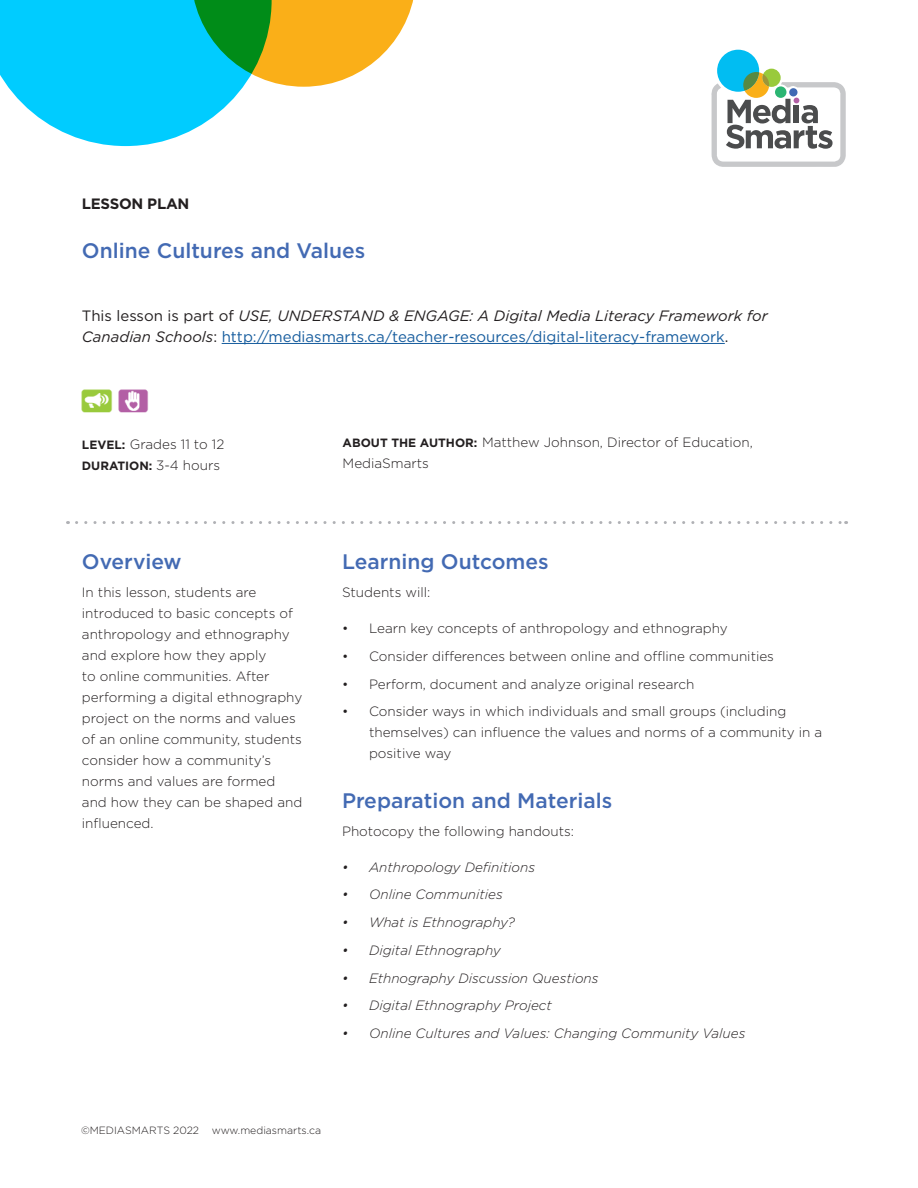
<style>
.page{position:relative;width:918px;height:1188px;background:#fff}
.page>*{position:absolute;margin:0;border:0;box-sizing:border-box;transform-origin:0 0}
.t1{font:500 21px "Gotham";color:#436ab3}
.t2{font:italic 15px/21px "Gotham";color:#231f20}
.t3{font:700 15px "Gotham";letter-spacing:-.02em;color:#231f20}
.t4{font:300 13.5px/21px "Gotham";color:#231f20}
.t5{font:italic 300 13.5px "Gotham";color:#231f20}
.t6{font:700 12px "Gotham";color:#231f20}
.t7{font:300 10.5px "Gotham";color:#231f20}
.s1{font-style:normal}
.s2{font-style:normal;color:#175d9e}
.s3{font-weight:700;font-size:12px}
.s4{font-weight:300;font-size:13.5px}
</style>
<div class="page">
<hr style="left:222px;top:343px;width:503px;height:1px;background:#175d9e">
<img style="left:719px;top:49px;width:39px;height:13px">
<svg style="left:762px;top:69px;width:19px;height:18px"></svg>
<div style="left:717px;top:50px;width:42px;height:42px;background:#01bdf2;border-radius:50%"></div>
<svg style="left:711px;top:72px;width:135px;height:95px"></svg>
<svg style="left:77px;top:521px;width:770px;height:3px"></svg>
<svg style="left:0;top:0;width:414px;height:146px"></svg>
<img style="left:81px;top:389px;width:31px;height:24px">
<img style="left:118px;top:389px;width:30px;height:24px">
<p class="t3" style="left:82px;top:194px;width:109px">LESSON PLAN</p>
<h1 class="t1" style="left:82px;top:237px;width:285px">Online Cultures and Values</h1>
<p class="t2" style="left:82px;top:305px;width:687px"><span class="s1">This lesson is part of</span> USE, UNDERSTAND &amp; ENGAGE: A Digital Media Literacy Framework for<br>Canadian Schools<span class="s1">:</span> <span class="s2">http://mediasmarts.ca/teacher-resources/digital-literacy-framework</span><span class="s1">.</span></p>
<p class="t4" style="left:82px;top:434px;width:144px"><span class="s3">LEVEL:</span> Grades 11 to 12</p>
<p class="t6" style="left:82px;top:458px;width:140px">DURATION: <span class="s4">3-4 hours</span></p>
<h1 class="t1" style="left:82px;top:548px;width:101px">Overview</h1>
<p class="t4" style="left:82px;top:581px;width:222px">In this lesson, students are introduced to basic concepts of anthropology and ethnography and explore how they apply<br>to online communities. After performing a digital ethnography project on the norms and values of an online community, students consider how a community’s norms and values are formed and how they can be shaped and influenced.</p>
<p class="t4" style="left:343px;top:432px;width:412px"><span class="s3">ABOUT THE AUTHOR:</span> Matthew Johnson, Director of Education,<br>MediaSmarts</p>
<h1 class="t1" style="left:342px;top:548px;width:208px">Learning Outcomes</h1>
<p class="t4" style="left:342px;top:581px;width:90px">Students will:</p>
<p class="t4" style="left:342px;top:617px;width:387px">• Learn key concepts of anthropology and ethnography</p>
<p class="t4" style="left:342px;top:645px;width:434px">• Consider differences between online and offline communities</p>
<p class="t4" style="left:342px;top:673px;width:354px">• Perform, document and analyze original research</p>
<p class="t4" style="left:369px;top:701px;width:455px;text-indent:-27px">• Consider ways in which individuals and small groups (including themselves) can influence the values and norms of a community in a positive way</p>
<h1 class="t1" style="left:342px;top:787px;width:272px">Preparation and Materials</h1>
<p class="t4" style="left:342px;top:820px;width:234px">Photocopy the following handouts:</p>
<p class="t5" style="left:342px;top:858px;width:195px">• Anthropology Definitions</p>
<p class="t5" style="left:342px;top:886px;width:162px">• Online Communities</p>
<p class="t5" style="left:342px;top:914px;width:175px">• What is Ethnography?</p>
<p class="t5" style="left:342px;top:942px;width:160px">• Digital Ethnography</p>
<p class="t5" style="left:342px;top:969px;width:258px">• Ethnography Discussion Questions</p>
<p class="t5" style="left:342px;top:997px;width:211px">• Digital Ethnography Project</p>
<p class="t5" style="left:342px;top:1025px;width:405px">• Online Cultures and Values: Changing Community Values</p>
<p class="t7" style="left:81px;top:1123px;width:242px">©MEDIASMARTS 2022 www.mediasmarts.ca</p>
</div>
